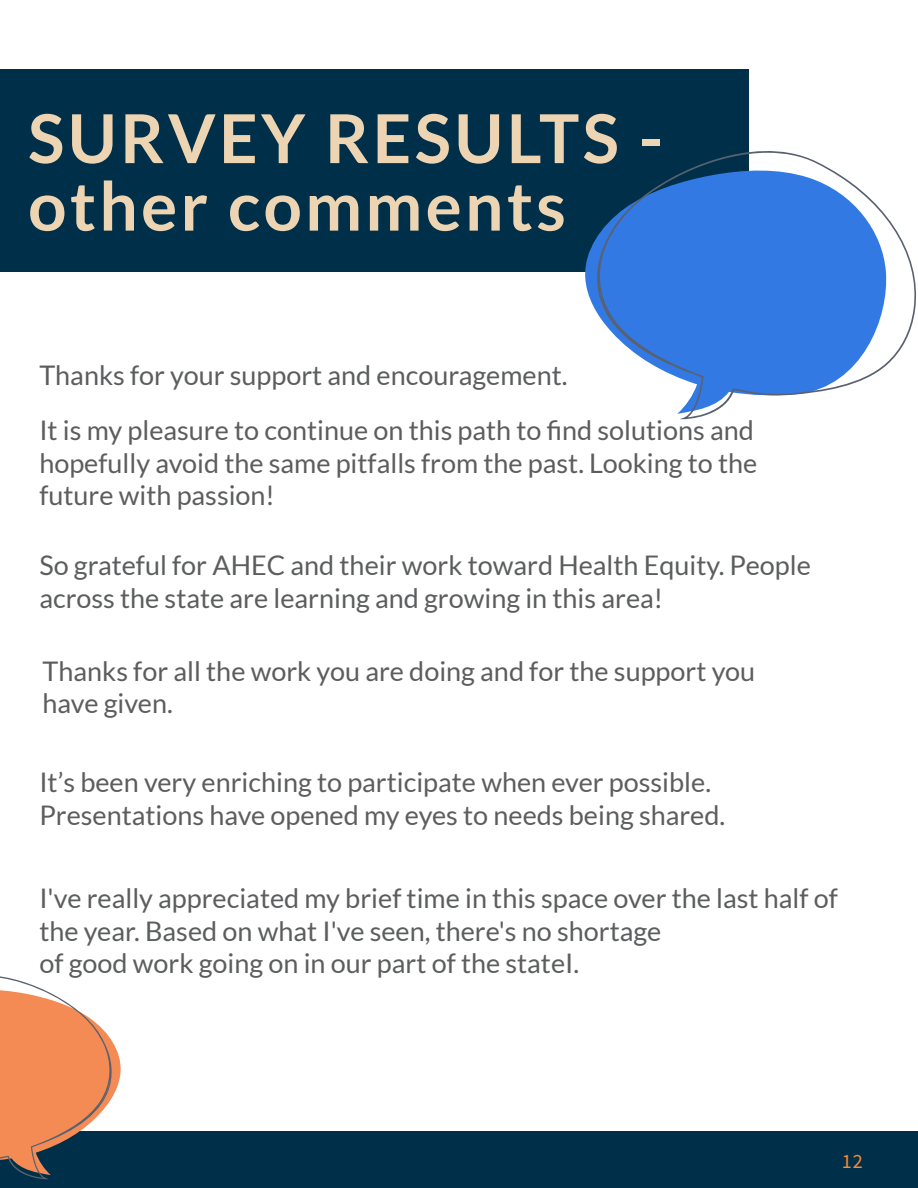
<style>
.page{position:relative;width:918px;height:1188px;background:#fff}
.page>*{position:absolute;margin:0;border:0;box-sizing:border-box;transform-origin:0 0}
.t1{font:700 67.5px/67.5px "Lato";letter-spacing:.05em;color:#edd4b2}
.t2{font:27px/32.7px "Lato";color:#5c5d5e}
.t3{font:20.25px "Source Sans Pro";color:#fb8936}
</style>
<div class="page">
<div style="left:0;top:70px;width:749px;height:202px;background:#003049"></div>
<svg style="left:592px;top:151px;width:325px;height:268px;fill:#3379e4"></svg>
<div style="left:0;top:1132px;width:918px;height:56px;background:#003049"></div>
<svg style="left:0;top:976px;width:122px;height:203px"></svg>
<h1 class="t1" style="left:28px;top:103px;width:636px">SURVEY RESULTS - other comments</h1>
<p class="t2" style="left:39px;top:347px;width:716px;line-height:55.2px">Thanks for your support and encouragement.<br>It is my pleasure to continue on this path to fi nd solutions and</p>
<p class="t2" style="left:39px;top:446px;width:719px">hopefully avoid the same pitfalls from the past. Looking to the future with passion!</p>
<p class="t2" style="left:39px;top:548px;width:773px">So grateful for AHEC and their work toward Health Equity. People across the state are learning and growing in this area!</p>
<p class="t2" style="left:43px;top:654px;width:714px">Thanks for all the work you are doing and for the support you have given.</p>
<p class="t2" style="left:39px;top:765px;width:687px">It’s been very enriching to participate when ever possible.<br>Presentations have opened my eyes to needs being shared.</p>
<p class="t2" style="left:39px;top:881px;width:800px">I've really appreciated my brief time in this space over the last half of the year. Based on what I've seen, there's no shortage<br>of good work going on in our part of the stateI.</p>
<p class="t3" style="left:842px;top:1148px;width:23px">12</p>
</div>
